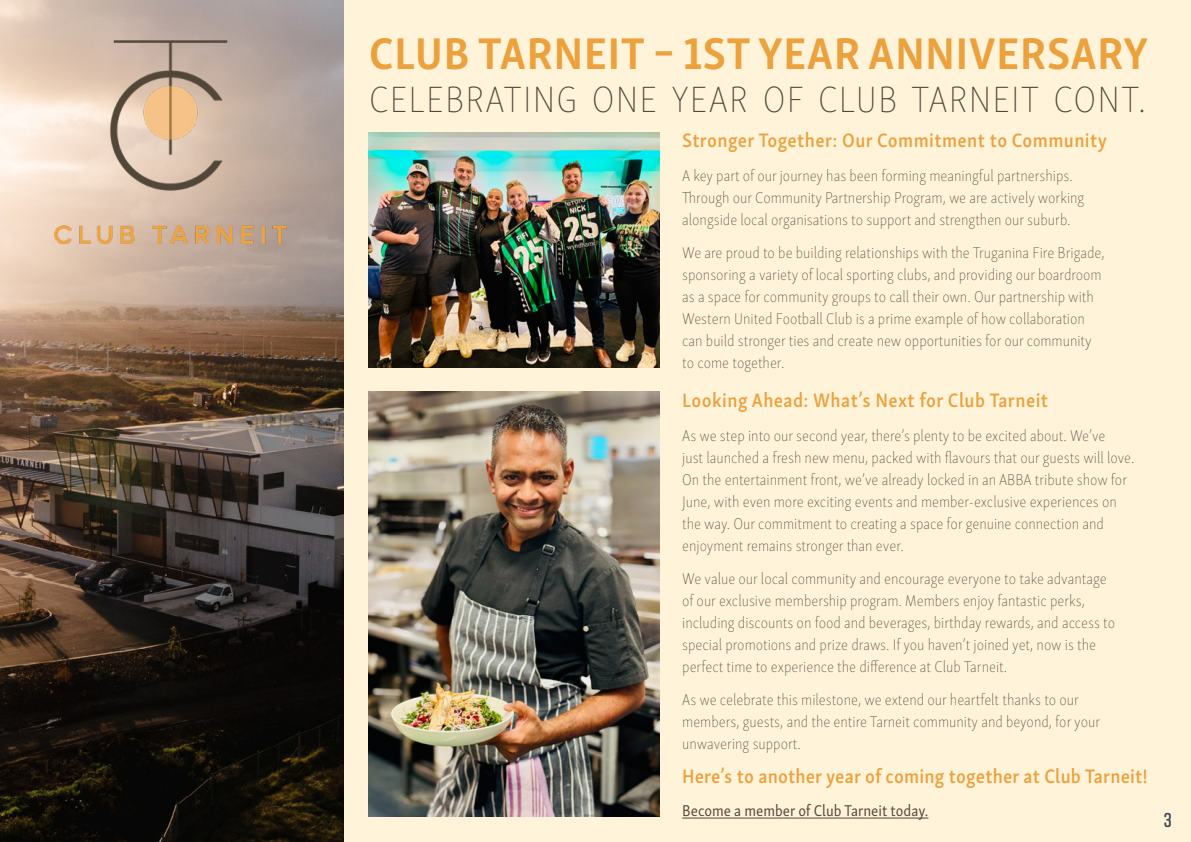
<style>
.page{position:relative;width:1191px;height:842px;background:#fff}
.page>*{position:absolute;margin:0;border:0;box-sizing:border-box;transform-origin:0 0}
.t1{font:700 45.6px "Skolar Sans Latn Cn";letter-spacing:.02em;color:#eca13d}
.t2{font:100 37.6px "Skolar Sans Latn Cn";letter-spacing:.03em;color:#52473a}
.t3{font:600 20px "Skolar Sans Latn Cn";letter-spacing:.02em;color:#eca13d}
.t4{font:600 20px "Rift Soft";color:#434b55}
.t5{font:100 16px/22px "Skolar Sans Latn Cn";color:#52473a}
.t6{font:16px "Skolar Sans Latn Cn";color:#52473a}
</style>
<div class="page">
<div style="left:339px;top:0;width:852px;height:842px;background:#fff4da"></div>
<img style="left:0;top:0;width:343px;height:842px">
<img style="left:52px;top:35px;width:236px;height:214px">
<img style="left:369px;top:132px;width:290px;height:236px">
<img style="left:369px;top:392px;width:290px;height:424px">
<hr style="left:682px;top:818px;width:246px;height:1px;background:#52473a">
<h1 class="t1" style="left:369px;top:17px;width:780px">CLUB TARNEIT – 1ST YEAR ANNIVERSARY</h1>
<h2 class="t2" style="left:369px;top:73px;width:778px">CELEBRATING ONE YEAR OF CLUB TARNEIT CONT.</h2>
<p class="t3" style="left:682px;top:125px;width:426px">Stronger Together: Our Commitment to Community</p>
<p class="t5" style="left:682px;top:163px;width:404px">A key part of our journey has been forming meaningful partnerships.<br>Through our Community Partnership Program, we are actively working alongside local organisations to support and strengthen our suburb.</p>
<p class="t5" style="left:682px;top:241px;width:424px">We are proud to be building relationships with the Truganina Fire Brigade, sponsoring a variety of local sporting clubs, and providing our boardroom as a space for community groups to call their own. Our partnership with Western United Football Club is a prime example of how collaboration can build stronger ties and create new opportunities for our community to come together.</p>
<p class="t3" style="left:682px;top:385px;width:367px">Looking Ahead: What’s Next for Club Tarneit</p>
<p class="t5" style="left:682px;top:423px;width:454px">As we step into our second year, there’s plenty to be excited about. We’ve<br>just launched a fresh new menu, packed with flavours that our guests will love.<br>On the entertainment front, we’ve already locked in an ABBA tribute show for June, with even more exciting events and member-exclusive experiences on the way. Our commitment to creating a space for genuine connection and enjoyment remains stronger than ever.</p>
<p class="t5" style="left:682px;top:567px;width:434px">We value our local community and encourage everyone to take advantage of our exclusive membership program. Members enjoy fantastic perks, including discounts on food and beverages, birthday rewards, and access to special promotions and prize draws. If you haven’t joined yet, now is the perfect time to experience the difference at Club Tarneit.</p>
<p class="t5" style="left:682px;top:688px;width:419px">As we celebrate this milestone, we extend our heartfelt thanks to our members, guests, and the entire Tarneit community and beyond, for your unwavering support.</p>
<p class="t3" style="left:682px;top:760px;width:467px">Here’s to another year of coming together at Club Tarneit!</p>
<p class="t6" style="left:682px;top:798px;width:248px">Become a member of Club Tarneit today.</p>
<p class="t4" style="left:1164px;top:806px;width:10px">3</p>
</div>
